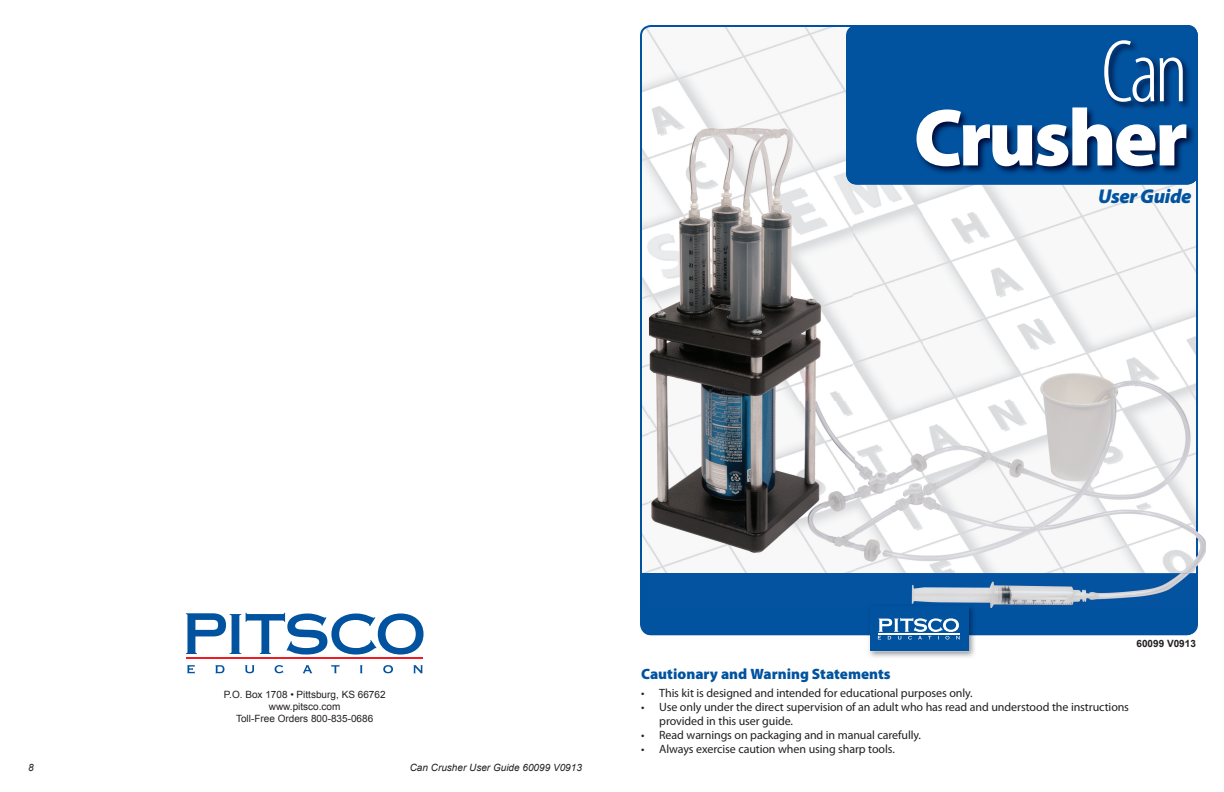
<style>
.page{position:relative;width:1224px;height:792px;background:#fff}
.page>*{position:absolute;margin:0;border:0;box-sizing:border-box;transform-origin:0 0}
.t1{font:300 condensed 89.7px "Myriad Pro";color:#fff}
.t2{font:900 81.7px "Myriad Pro";letter-spacing:-.035em;color:#fff}
.t3{font:italic 900 20px "Myriad Pro";letter-spacing:-.02em;color:#0153a0}
.t4{font:900 15px "Myriad Pro";color:#0153a0}
.t5{font:12px/14px "Myriad Pro";letter-spacing:-.01em;color:#231f20}
.t6{font:10px/12px "Arial";color:#231f20;text-align:center}
.t7{font:italic 10px "Arial";color:#231f20}
.t8{font:700 10px "Arial";color:#231f20}
</style>
<div class="page">
<svg style="left:186px;top:613px;width:238px;height:42px"></svg>
<hr style="left:186px;top:658px;width:236px;height:1px;background:#ee1d23">
<svg style="left:187px;top:665px;width:236px;height:8px"></svg>
<svg style="left:640px;top:25px;width:558px;height:606px"></svg>
<div style="left:846px;top:25px;width:352px;height:103px;background:#0153a0"></div>
<img style="left:915px;top:39px;width:280px;height:89px">
<img style="left:917px;top:107px;width:269px;height:21px">
<img style="left:869px;top:640px;width:106px;height:17px">
<div style="left:870px;top:607px;width:98px;height:44px;background:#0153a0"></div>
<svg style="left:642px;top:573px;width:554px;height:67px"></svg>
<img style="left:1196px;top:185px;width:10px;height:423px">
<img style="left:649px;top:128px;width:205px;height:445px">
<img style="left:854px;top:185px;width:342px;height:388px">
<img style="left:846px;top:128px;width:352px;height:57px">
<img style="left:917px;top:128px;width:269px;height:38px">
<img style="left:1099px;top:189px;width:92px;height:15px">
<img style="left:649px;top:573px;width:547px;height:35px">
<img style="left:870px;top:607px;width:98px;height:1px">
<h1 class="t1" style="left:1101px;top:40px;width:88px">Can</h1>
<h2 class="t2" style="left:914px;top:107px;width:276px">Crusher</h2>
<h3 class="t3" style="left:1098px;top:189px;width:95px">User Guide</h3>
<p class="t6" style="left:224px;top:688px;width:163px">P.O. Box 1708 • Pittsburg, KS 66762 www.pitsco.com<br>Toll-Free Orders 800-835-0686</p>
<p class="t7" style="left:28px;top:762px;width:7px">8</p>
<p class="t7" style="left:410px;top:762px;width:174px">Can Crusher User Guide 60099 V0913</p>
<p class="t8" style="left:1136px;top:638px;width:61px">60099 V0913</p>
<p class="t4" style="left:641px;top:669px;width:251px">Cautionary and Warning Statements</p>
<p class="t5" style="left:641px;top:687px;width:333px">• This kit is designed and intended for educational purposes only.</p>
<p class="t5" style="left:659px;top:701px;width:471px;text-indent:-18px">• Use only under the direct supervision of an adult who has read and understood the instructions provided in this user guide.</p>
<p class="t5" style="left:641px;top:729px;width:281px">• Read warnings on packaging and in manual carefully.</p>
<p class="t5" style="left:641px;top:743px;width:255px">• Always exercise caution when using sharp tools.</p>
</div>
